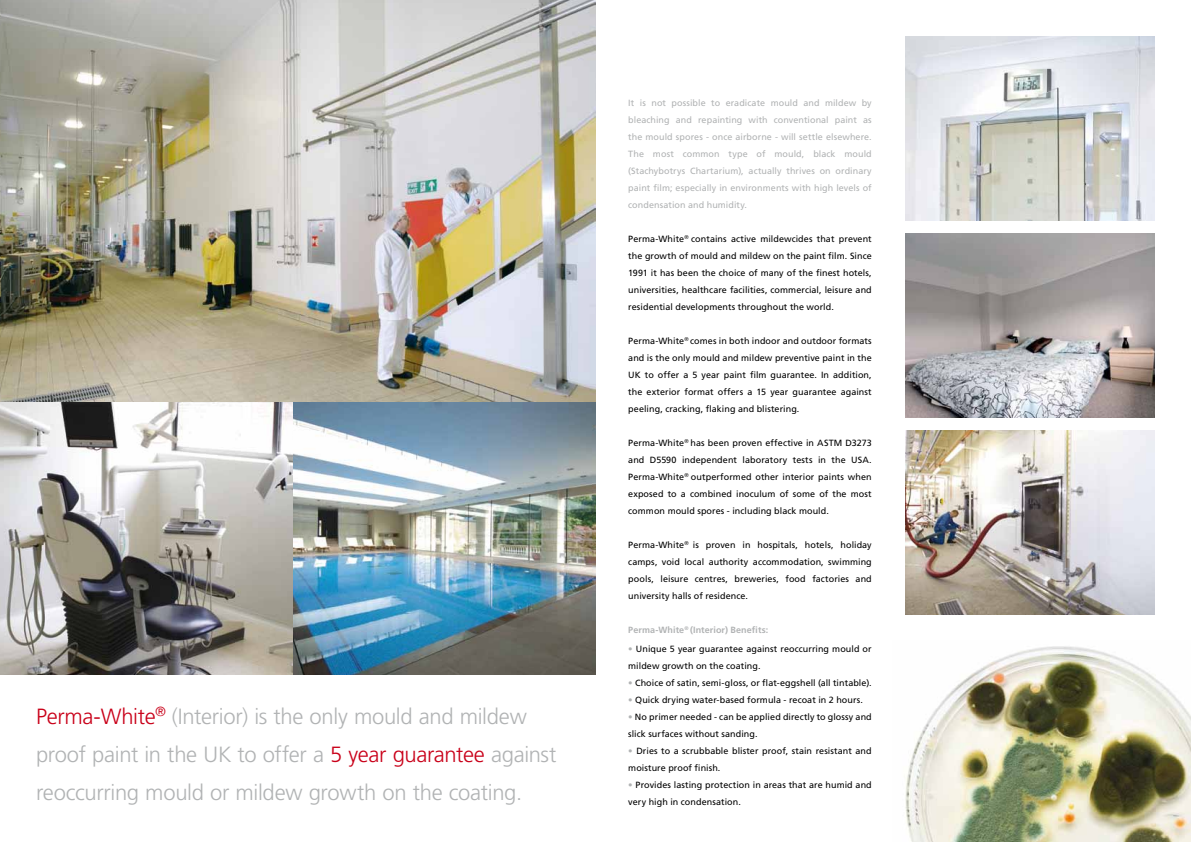
<style>
.page{position:relative;width:1191px;height:842px;background:#fff}
.page>*{position:absolute;margin:0;border:0;box-sizing:border-box;transform-origin:0 0}
.t1{font:300 22px/38px "Frutiger LT Std";letter-spacing:-.015em;color:#b1b3b4}
.t2{font:9px/17px "Frutiger LT Std";letter-spacing:.005em;color:#000;text-align:justify}
.t3{font:9px/17px "Frutiger LT Std";letter-spacing:.005em;color:#b1b3b4;text-align:justify}
.t4{font:700 9px "Frutiger LT Std";letter-spacing:.01em;color:#b1b3b4}
.s1{color:#c90019}
.s2{color:#b1b3b4}
</style>
<div class="page">
<img style="left:0;top:0;width:595px;height:675px">
<img style="left:905px;top:430px;width:250px;height:185px">
<img style="left:905px;top:36px;width:250px;height:184px">
<img style="left:905px;top:233px;width:250px;height:184px">
<img style="left:905px;top:646px;width:286px;height:196px">
<h1 class="t1" style="left:36px;top:697px;width:522px"><span class="s1">Perma-White</span><sup>®</sup> (Interior) is the only mould and mildew proof paint in the UK to offer a <span class="s1">5 year guarantee</span> against reoccurring mould or mildew growth on the coating.</h1>
<p class="t3" style="left:628px;top:94px;width:245px">It is not possible to eradicate mould and mildew by bleaching and repainting with conventional paint as the mould spores - once airborne - will settle elsewhere.<br>The most common type of mould, black mould (Stachybotrys Chartarium), actually thrives on ordinary paint film; especially in environments with high levels of condensation and humidity.</p>
<p class="t2" style="left:628px;top:230px;width:245px">Perma-White<sup>®</sup> contains active mildewcides that prevent the growth of mould and mildew on the paint film. Since 1991 it has been the choice of many of the finest hotels, universities, healthcare facilities, commercial, leisure and residential developments throughout the world.</p>
<p class="t2" style="left:628px;top:332px;width:245px">Perma-White<sup>®</sup> comes in both indoor and outdoor formats and is the only mould and mildew preventive paint in the UK to offer a 5 year paint film guarantee. In addition, the exterior format offers a 15 year guarantee against peeling, cracking, flaking and blistering.</p>
<p class="t2" style="left:628px;top:434px;width:245px">Perma-White<sup>®</sup> has been proven effective in ASTM D3273 and D5590 independent laboratory tests in the USA.<br>Perma-White<sup>®</sup> outperformed other interior paints when exposed to a combined inoculum of some of the most common mould spores - including black mould.</p>
<p class="t2" style="left:628px;top:536px;width:245px">Perma-White<sup>®</sup> is proven in hospitals, hotels, holiday camps, void local authority accommodation, swimming pools, leisure centres, breweries, food factories and university halls of residence.</p>
<p class="t4" style="left:628px;top:624px;width:141px">Perma-White<sup>®</sup> (Interior) Benefits:</p>
<p class="t2" style="left:628px;top:640px;width:245px"><span class="s2">•</span> Unique 5 year guarantee against reoccurring mould or mildew growth on the coating.</p>
<p class="t2" style="left:628px;top:674px;width:245px"><span class="s2">•</span> Choice of satin, semi-gloss, or flat-eggshell (all tintable).</p>
<p class="t2" style="left:628px;top:691px;width:236px"><span class="s2">•</span> Quick drying water-based formula - recoat in 2 hours.</p>
<p class="t2" style="left:628px;top:708px;width:245px"><span class="s2">•</span> No primer needed - can be applied directly to glossy and slick surfaces without sanding.</p>
<p class="t2" style="left:628px;top:742px;width:245px"><span class="s2">•</span> Dries to a scrubbable blister proof, stain resistant and moisture proof finish.</p>
<p class="t2" style="left:628px;top:776px;width:245px"><span class="s2">•</span> Provides lasting protection in areas that are humid and very high in condensation.</p>
</div>
